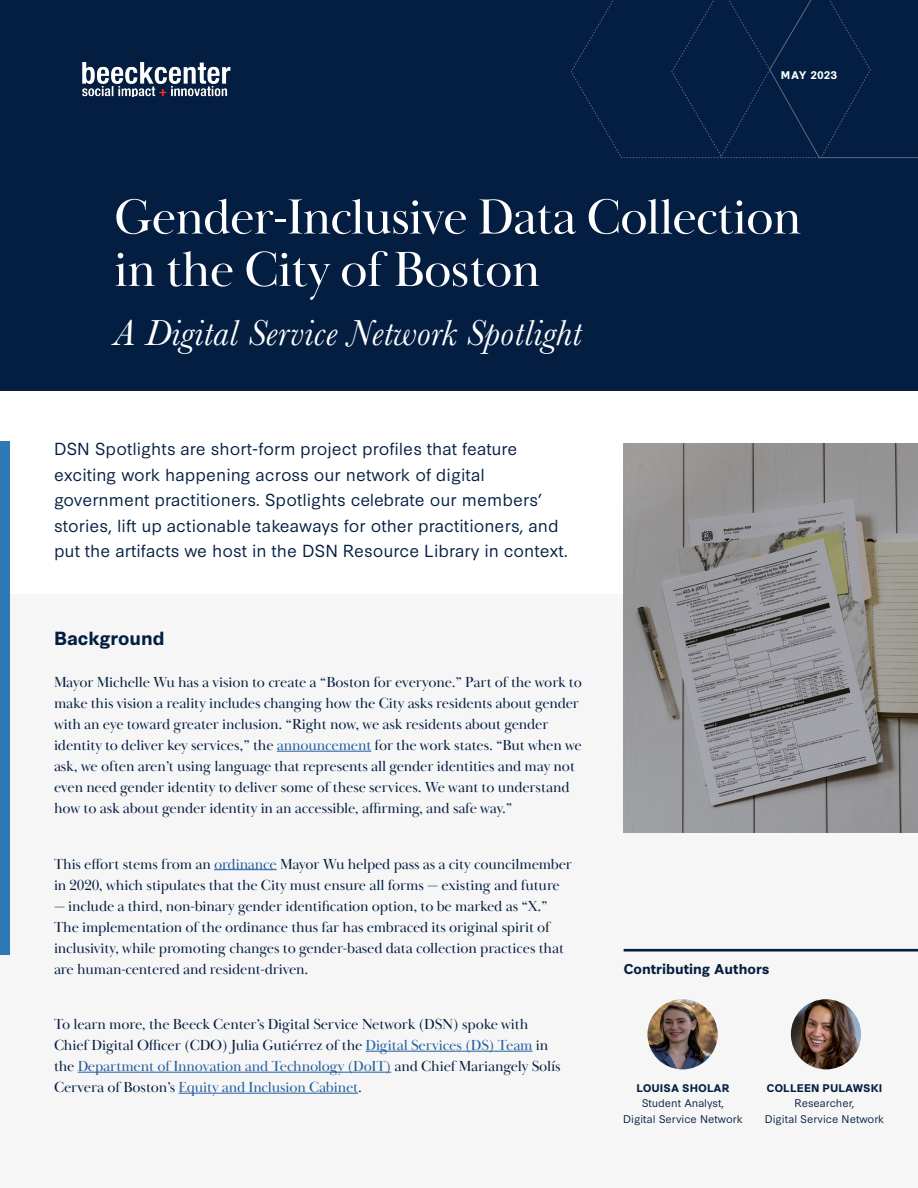
<style>
.page{position:relative;width:918px;height:1188px;background:#fff}
.page>*{position:absolute;margin:0;border:0;box-sizing:border-box;transform-origin:0 0}
.t1{font:51px/52.5px "Baskerville Display PT";letter-spacing:-.02em;color:#fff}
.t2{font:italic 37.5px "Baskerville";letter-spacing:.01em;color:#fff}
.t3{font:700 18px "Synthese";color:#041e42}
.t4{font:16.5px/25.5px "Synthese";color:#041e42}
.t5{font:15px/21px "Baskerville Display PT";letter-spacing:-.01em;color:#041e42}
.t6{font:700 13.5px "Synthese";color:#041e42}
.t7{font:10.5px/15.8px "Synthese";color:#041e42;text-align:center}
.t8{font:700 10.5px "Synthese";color:#041e42}
.t9{font:700 10.5px "Synthese";letter-spacing:.05em;color:#fff}
.s1{color:#215e9e}
</style>
<div class="page">
<div style="left:0;top:0;width:918px;height:391px;background:#041e42"></div>
<div style="left:0;top:594px;width:918px;height:594px;background:#f6f6f6"></div>
<hr style="left:624px;top:949px;width:294px;height:3px;background:#041e42">
<img style="left:648px;top:999px;width:70px;height:70px;border-radius:35px">
<svg style="left:570px;top:0;width:348px;height:159px"></svg>
<div style="left:0;top:441px;width:10px;height:514px;background:#2c79b5"></div>
<hr style="left:277px;top:751px;width:94px;height:1px;background:#215e9e">
<hr style="left:214px;top:869px;width:63px;height:1px;background:#215e9e">
<hr style="left:366px;top:1051px;width:167px;height:1px;background:#215e9e">
<hr style="left:78px;top:1072px;width:313px;height:1px;background:#215e9e">
<hr style="left:179px;top:1093px;width:179px;height:1px;background:#215e9e">
<img style="left:624px;top:443px;width:294px;height:389px">
<img style="left:82px;top:62px;width:149px;height:34px">
<img style="left:791px;top:999px;width:70px;height:70px;border-radius:35px">
<p class="t9" style="left:781px;top:67px;width:58px">MAY 2023</p>
<h1 class="t1" style="left:114px;top:192px;width:689px">Gender-Inclusive Data Collection in the City of Boston</h1>
<h2 class="t2" style="left:114px;top:308px;width:469px">A Digital Service Network Spotlight</h2>
<p class="t4" style="left:54px;top:435px;width:515px">DSN Spotlights are short-form project profiles that feature exciting work happening across our network of digital government practitioners. Spotlights celebrate our members’ stories, lift up actionable takeaways for other practitioners, and put the artifacts we host in the DSN Resource Library in context.</p>
<p class="t3" style="left:54px;top:624px;width:112px">Background</p>
<p class="t5" style="left:54px;top:672px;width:529px">Mayor Michelle Wu has a vision to create a “Boston for everyone.” Part of the work to make this vision a reality includes changing how the City asks residents about gender with an eye toward greater inclusion. “Right now, we ask residents about gender identity to deliver key services,” the <span class="s1">announcement</span> for the work states. “But when we ask, we often aren’t using language that represents all gender identities and may not even need gender identity to deliver some of these services. We want to understand how to ask about gender identity in an accessible, affirming, and safe way.”</p>
<p class="t5" style="left:54px;top:854px;width:520px">This effort stems from an <span class="s1">ordinance</span> Mayor Wu helped pass as a city councilmember in 2020, which stipulates that the City must ensure all forms — existing and future</p>
<p class="t5" style="left:54px;top:896px;width:512px">— include a third, non-binary gender identification option, to be marked as “X.” The implementation of the ordinance thus far has embraced its original spirit of inclusivity, while promoting changes to gender-based data collection practices that are human-centered and resident-driven.</p>
<p class="t5" style="left:54px;top:1014px;width:508px">To learn more, the Beeck Center’s Digital Service Network (DSN) spoke with Chief Digital Officer (CDO) Julia Gutiérrez of the <span class="s1">Digital Services (DS) Team</span> in the <span class="s1">Department of Innovation and Technology (DoIT)</span> and Chief Mariangely Solís Cervera of Boston’s <span class="s1">Equity and Inclusion Cabinet</span>.</p>
<p class="t6" style="left:624px;top:959px;width:148px">Contributing Authors</p>
<p class="t8" style="left:637px;top:1080px;width:94px">LOUISA SHOLAR</p>
<p class="t7" style="left:623px;top:1095px;width:121px">Student Analyst,<br>Digital Service Network</p>
<p class="t8" style="left:767px;top:1080px;width:117px">COLLEEN PULAWSKI</p>
<p class="t7" style="left:765px;top:1095px;width:121px">Researcher,<br>Digital Service Network</p>
</div>
